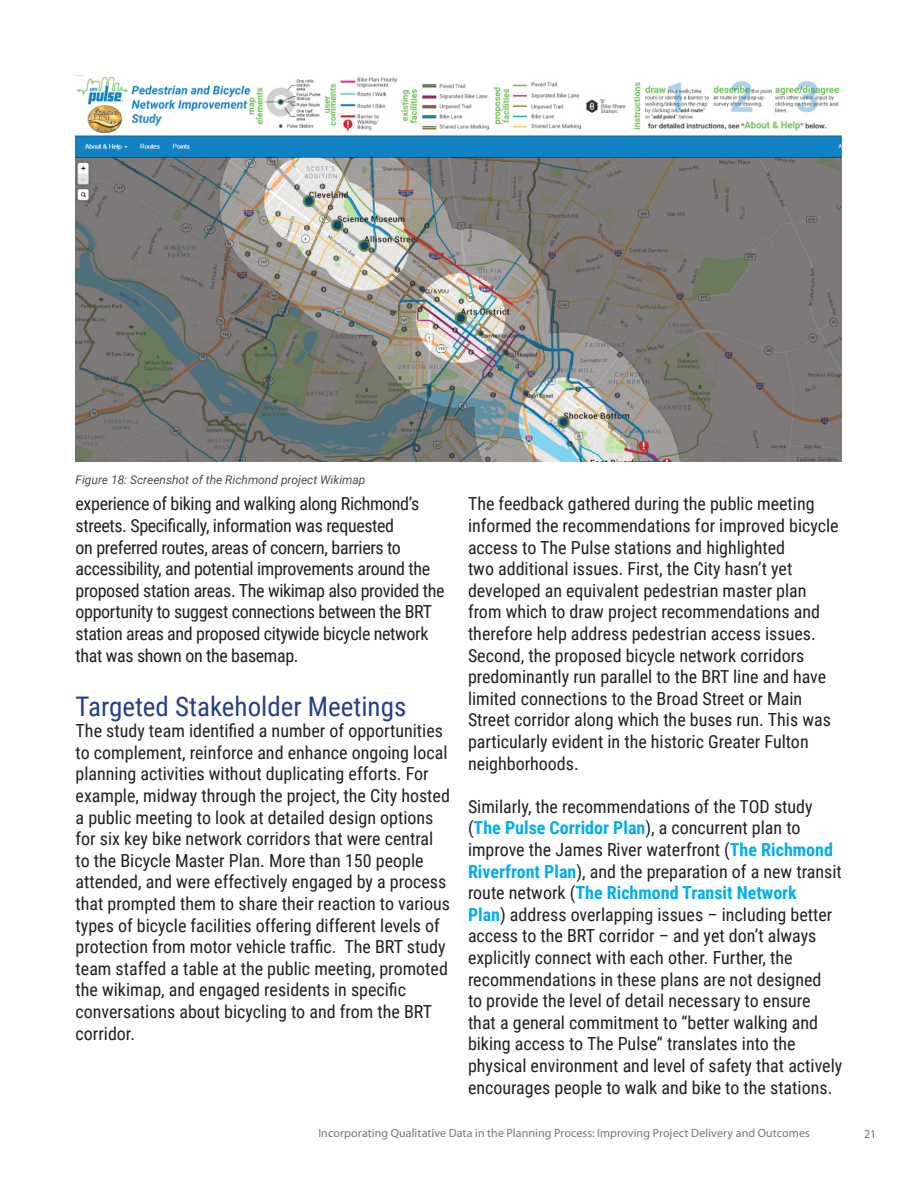
<style>
.page{position:relative;width:918px;height:1188px;background:#fff}
.page>*{position:absolute;margin:0;border:0;box-sizing:border-box;transform-origin:0 0}
.t1{font:27px "Roboto Condensed";color:#253f8e}
.t2{font:18px/21.6px "Roboto Condensed";color:#231f20}
.t3{font:18px/21.6px "Roboto Condensed";letter-spacing:-.02em;color:#231f20}
.t4{font:12px "Myriad Pro";letter-spacing:.005em;color:#757679}
.t5{font:italic 12px "Roboto";color:#4b4c4d}
.s1{font-weight:700;color:#00aeef}
</style>
<div class="page">
<img style="left:76px;top:77px;width:766px;height:384px">
<p class="t5" style="left:76px;top:471px;width:291px">Figure 18: Screenshot of the Richmond project Wikimap</p>
<p class="t3" style="left:76px;top:492px;width:370px">experience of biking and walking along Richmond’s streets. Specifically, information was requested<br>on preferred routes, areas of concern, barriers to accessibility, and potential improvements around the proposed station areas. The wikimap also provided the opportunity to suggest connections between the BRT station areas and proposed citywide bicycle network that was shown on the basemap.</p>
<p class="t1" style="left:76px;top:687px;width:332px">Targeted Stakeholder Meetings</p>
<p class="t2" style="left:76px;top:719px;width:376px">The study team identified a number of opportunities to complement, reinforce and enhance ongoing local planning activities without duplicating efforts. For example, midway through the project, the City hosted a public meeting to look at detailed design options for six key bike network corridors that were central to the Bicycle Master Plan. More than 150 people attended, and were effectively engaged by a process that prompted them to share their reaction to various types of bicycle facilities offering different levels of protection from motor vehicle traffic. The BRT study team staffed a table at the public meeting, promoted the wikimap, and engaged residents in specific conversations about bicycling to and from the BRT corridor.</p>
<p class="t2" style="left:468px;top:492px;width:372px">The feedback gathered during the public meeting informed the recommendations for improved bicycle access to The Pulse stations and highlighted<br>two additional issues. First, the City hasn’t yet developed an equivalent pedestrian master plan from which to draw project recommendations and therefore help address pedestrian access issues.<br>Second, the proposed bicycle network corridors predominantly run parallel to the BRT line and have limited connections to the Broad Street or Main Street corridor along which the buses run. This was particularly evident in the historic Greater Fulton neighborhoods.</p>
<p class="t2" style="left:468px;top:795px;width:376px">Similarly, the recommendations of the TOD study (<span class="s1">The Pulse Corridor Plan</span>), a concurrent plan to improve the James River waterfront (<span class="s1">The Richmond Riverfront Plan</span>), and the preparation of a new transit route network (<span class="s1">The Richmond Transit Network<br>Plan</span>) address overlapping issues – including better access to the BRT corridor – and yet don’t always explicitly connect with each other. Further, the recommendations in these plans are not designed<br>to provide the level of detail necessary to ensure that a general commitment to “better walking and biking access to The Pulse” translates into the physical environment and level of safety that actively encourages people to walk and bike to the stations.</p>
<p class="t4" style="left:318px;top:1126px;width:493px">Incorporating Qualitative Data in the Planning Process: Improving Project Delivery and Outcomes</p>
<p class="t4" style="left:864px;top:1126px;width:14px">21</p>
</div>
